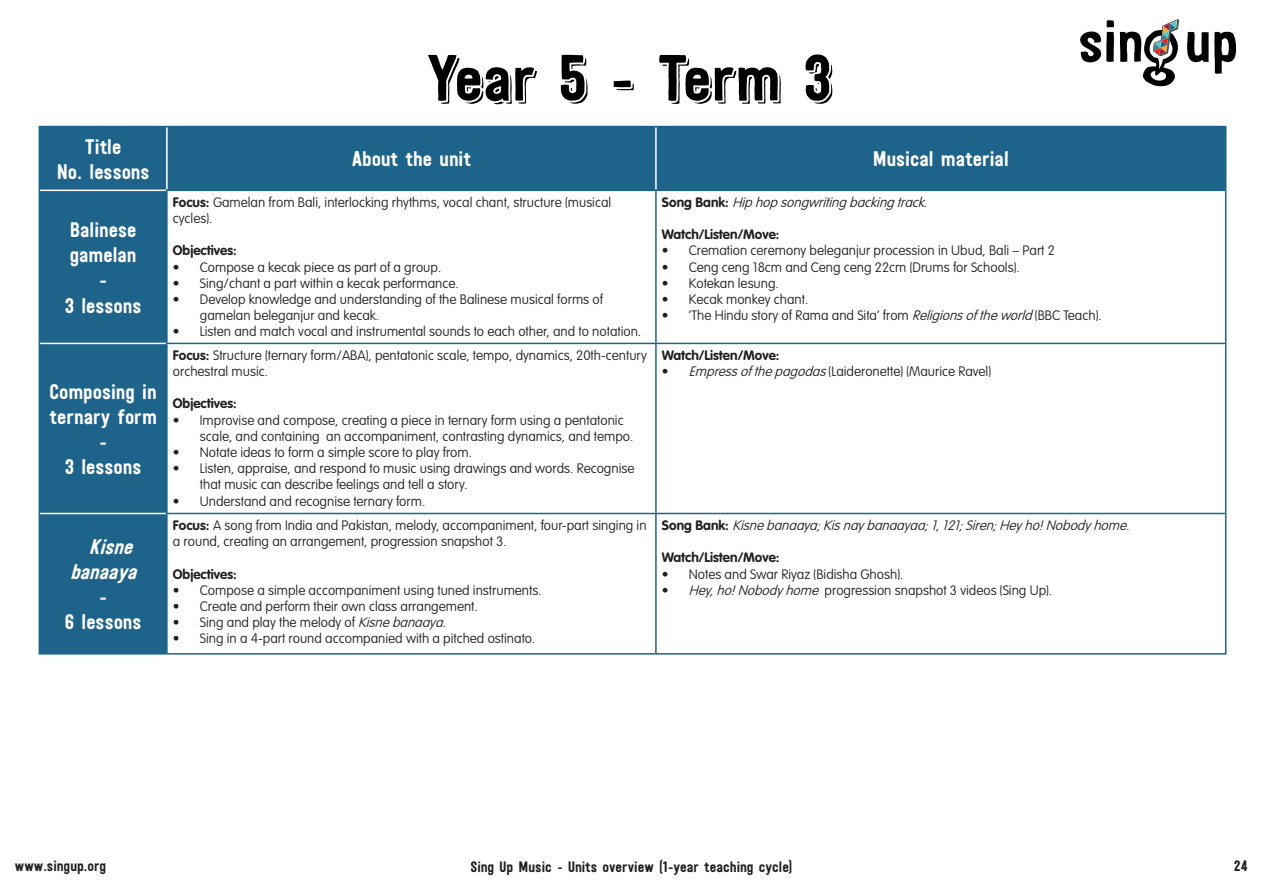
<style>
.page{position:relative;width:1263px;height:893px;background:#fff}
.page>*{position:absolute;margin:0;border:0;box-sizing:border-box;transform-origin:0 0}
.t1{font:64.5px "Festivo LC Basic R Shadow";color:#000}
.t2{font:21px/25.2px "Festivo LC Basic";color:#fff;text-align:center}
.t3{font:italic 21px "Festivo LC Basic";color:#fff}
.t4{font:15px "Festivo LC Basic";color:#231f20}
.t5{font:100 13.5px/16.2px "VAG Rounded Std";color:#231f20}
.t6{font:italic 100 13.5px "VAG Rounded Std";color:#231f20}
.t7{font:700 13.5px "VAG Rounded Std";color:#231f20}
.s1{font-weight:700}
.s2{font-weight:300}
.s3{font-style:italic}
.s4{font-weight:700;font-style:normal}
.s5{font-style:normal}
</style>
<div class="page">
<img style="left:1080px;top:19px;width:157px;height:68px">
<div style="left:40px;top:127px;width:126px;height:526px;background:#1e648a"></div>
<div style="left:168px;top:127px;width:1057px;height:63px;background:#1e648a"></div>
<hr style="left:40px;top:513px;width:126px;height:1px;background:#fff">
<hr style="left:40px;top:190px;width:126px;height:1px;background:#fff">
<hr style="left:40px;top:343px;width:126px;height:1px;background:#fff">
<hr style="left:655px;top:127px;width:2px;height:63px;background:#fff">
<hr style="left:39px;top:126px;width:128px;height:1px;background:#1e648a">
<hr style="left:39px;top:127px;width:1px;height:63px;background:#1e648a">
<hr style="left:167px;top:126px;width:489px;height:1px;background:#1e648a">
<hr style="left:656px;top:126px;width:570px;height:1px;background:#1e648a">
<hr style="left:1225px;top:127px;width:1px;height:63px;background:#1e648a">
<hr style="left:39px;top:190px;width:1px;height:153px;background:#1e648a">
<hr style="left:39px;top:343px;width:1px;height:170px;background:#1e648a">
<hr style="left:39px;top:513px;width:1px;height:140px;background:#1e648a">
<hr style="left:39px;top:653px;width:128px;height:2px;background:#1e648a">
<hr style="left:166px;top:190px;width:490px;height:1px;background:#1e648a">
<hr style="left:166px;top:191px;width:2px;height:152px;background:#1e648a">
<hr style="left:166px;top:343px;width:490px;height:1px;background:#1e648a">
<hr style="left:656px;top:190px;width:570px;height:1px;background:#1e648a">
<hr style="left:655px;top:191px;width:2px;height:152px;background:#1e648a">
<hr style="left:1225px;top:191px;width:1px;height:152px;background:#1e648a">
<hr style="left:656px;top:343px;width:570px;height:1px;background:#1e648a">
<hr style="left:655px;top:344px;width:2px;height:169px;background:#1e648a">
<hr style="left:1225px;top:344px;width:1px;height:169px;background:#1e648a">
<hr style="left:656px;top:513px;width:570px;height:1px;background:#1e648a">
<hr style="left:1225px;top:514px;width:1px;height:139px;background:#1e648a">
<hr style="left:656px;top:653px;width:570px;height:2px;background:#1e648a">
<hr style="left:166px;top:513px;width:490px;height:1px;background:#1e648a">
<hr style="left:655px;top:514px;width:2px;height:139px;background:#1e648a">
<hr style="left:167px;top:653px;width:489px;height:2px;background:#1e648a">
<hr style="left:166px;top:514px;width:2px;height:139px;background:#1e648a">
<hr style="left:166px;top:344px;width:2px;height:169px;background:#1e648a">
<p class="t2" style="left:57px;top:133px;width:94px">Title<br>No. lessons</p>
<p class="t2" style="left:65px;top:217px;width:78px">Balinese gamelan -<br>3 lessons</p>
<p class="t2" style="left:50px;top:378px;width:109px">Composing in ternary form -<br>3 lessons</p>
<p class="t3" style="left:89px;top:534px;width:51px">Kisne</p>
<p class="t3" style="left:70px;top:559px;width:74px">banaaya</p>
<p class="t2" style="left:99px;top:584px;width:10px">-</p>
<p class="t2" style="left:65px;top:609px;width:78px">6 lessons</p>
<p class="t1" style="left:426px;top:39px;width:407px">Year 5 - Term 3</p>
<p class="t2" style="left:352px;top:146px;width:121px">About the unit</p>
<p class="t2" style="left:873px;top:146px;width:138px">Musical material</p>
<p class="t5" style="left:173px;top:194px;width:440px"><span class="s1">Focus:</span> Gamelan from Bali, interlocking rhythms, vocal chant, structure (musical cycles).</p>
<p class="t7" style="left:173px;top:243px;width:65px">Objectives:</p>
<p class="t5" style="left:173px;top:259px;width:270px">• Compose a kecak piece as part of a group.</p>
<p class="t5" style="left:173px;top:275px;width:287px">• Sing/chant a part within a kecak performance.</p>
<p class="t5" style="left:200px;top:292px;width:405px;text-indent:-27px">• Develop knowledge and understanding of the Balinese musical forms of gamelan beleganjur and kecak.</p>
<p class="t5" style="left:173px;top:324px;width:470px">• Listen and match vocal and instrumental sounds to each other, and to notation<span class="s2">.</span></p>
<p class="t5" style="left:173px;top:347px;width:475px"><span class="s1">Focus:</span> Structure (ternary form/ABA), pentatonic scale, tempo, dynamics, 20th-century orchestral music.</p>
<p class="t7" style="left:173px;top:396px;width:65px">Objectives:</p>
<p class="t5" style="left:200px;top:412px;width:435px;text-indent:-27px">• Improvise and compose, creating a piece in ternary form using a pentatonic scale, and containing an accompaniment, contrasting dynamics, and tempo.</p>
<p class="t5" style="left:173px;top:445px;width:301px">• Notate ideas to form a simple score to play from.</p>
<p class="t5" style="left:200px;top:461px;width:436px;text-indent:-27px">• Listen, appraise, and respond to music using drawings and words. Recognise that music can describe feelings and tell a story.</p>
<p class="t5" style="left:173px;top:493px;width:254px">• Understand and recognise ternary form.</p>
<p class="t5" style="left:173px;top:517px;width:475px"><span class="s1">Focus:</span> A song from India and Pakistan, melody, accompaniment, four-part singing in a round, creating an arrangement, progression snapshot 3.</p>
<p class="t7" style="left:173px;top:566px;width:65px">Objectives:</p>
<p class="t5" style="left:173px;top:582px;width:370px">• Compose a simple accompaniment using tuned instruments.</p>
<p class="t5" style="left:173px;top:598px;width:306px">• Create and perform their own class arrangement.</p>
<p class="t5" style="left:173px;top:615px;width:279px">• Sing and play the melody of <span class="s3">Kisnebanaaya.</span></p>
<p class="t5" style="left:173px;top:631px;width:364px">• Sing in a 4-part round accompanied with a pitched ostinato.</p>
<p class="t6" style="left:662px;top:194px;width:268px"><span class="s4">S o n g B a n k :</span> Hiphopsongwritingbackingtrack<span class="s5">.</span></p>
<p class="t7" style="left:662px;top:226px;width:119px">Watch/Listen/Move:</p>
<p class="t5" style="left:662px;top:243px;width:395px">• Cremation ceremony beleganjur procession in Ubud, Bali – Part 2</p>
<p class="t5" style="left:662px;top:259px;width:359px">• Ceng ceng 18cm and Ceng ceng 22cm (Drums for Schools).</p>
<p class="t5" style="left:662px;top:275px;width:118px">• Kotekan lesung.</p>
<p class="t5" style="left:662px;top:292px;width:148px">• Kecak monkey chant.</p>
<p class="t5" style="left:662px;top:308px;width:441px">• ‘The Hindu story of Rama and Sita’ from <span class="s3">Religionsoftheworld</span>(BBC Teach).</p>
<p class="t7" style="left:662px;top:347px;width:119px">Watch/Listen/Move:</p>
<p class="t5" style="left:662px;top:364px;width:331px">• <span class="s3">Empressofthepagodas</span>(Laideronette) (Maurice Ravel)</p>
<p class="t6" style="left:662px;top:517px;width:473px"><span class="s4">S o n g B a n k :</span> Kisnebanaaya;Kisnaybanaayaa;1,121;Siren;Heyho!Nobodyhome.</p>
<p class="t7" style="left:662px;top:550px;width:119px">Watch/Listen/Move:</p>
<p class="t5" style="left:662px;top:566px;width:243px">• Notes and Swar Riyaz (Bidisha Ghosh).</p>
<p class="t5" style="left:662px;top:582px;width:392px">• <span class="s3">Hey,ho!Nobodyhome</span> progression snapshot 3 videos (Sing Up).</p>
<p class="t4" style="left:15px;top:857px;width:93px">www.singup.org</p>
<p class="t4" style="left:470px;top:858px;width:324px">Sing Up Music - Units overview (1-year teaching cycle)</p>
<p class="t4" style="left:1234px;top:857px;width:15px">24</p>
</div>
